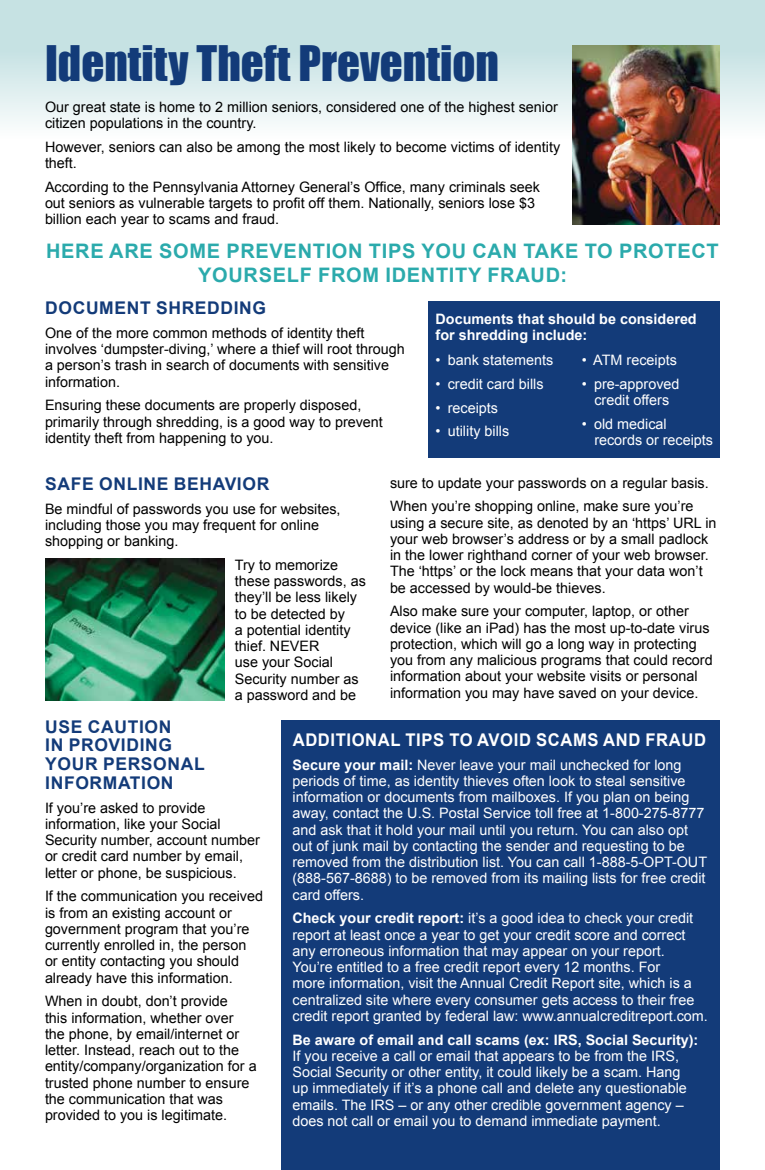
<style>
.page{position:relative;width:765px;height:1170px;background:#fff}
.page>*{position:absolute;margin:0;border:0;box-sizing:border-box;transform-origin:0 0}
.t1{font:45px "Impact";color:#133b79}
.t2{font:700 20px/23.8px "Arial";letter-spacing:.035em;color:#2baaac;text-align:center}
.t3{font:700 17.5px/18.8px "Arial";letter-spacing:.035em;color:#133b79}
.t4{font:700 17.5px "Arial";letter-spacing:.035em;color:#fff;scale:.95 1}
.t5{font:14.38px/16.2px "Arial";color:#000}
.t6{font:14.38px/16.2px "Arial";color:#fff}
.t7{font:700 14.38px/16.2px "Arial";color:#fff}
.s1{font-weight:700}
</style>
<div class="page">
<div style="left:0;top:0;width:765px;height:149px;background:linear-gradient(to bottom,#b8dbdc,#fdfefe)"></div>
<div style="left:281px;top:720px;width:439px;height:450px;background:#133b79"></div>
<img style="left:572px;top:45px;width:148px;height:179px">
<div style="left:429px;top:302px;width:291px;height:156px;background:#133b79"></div>
<img style="left:45px;top:559px;width:180px;height:142px">
<h1 class="t1" style="left:45px;top:28px;width:456px">Identity Theft Prevention</h1>
<p class="t5" style="left:45px;top:98px;width:514px">Our great state is home to 2 million seniors, considered one of the highest senior citizen populations in the country.</p>
<p class="t5" style="left:45px;top:138px;width:517px">However, seniors can also be among the most likely to become victims of identity theft.</p>
<p class="t5" style="left:45px;top:178px;width:497px">According to the Pennsylvania Attorney General’s Office, many criminals seek out seniors as vulnerable targets to profit off them. Nationally, seniors lose $3 billion each year to scams and fraud.</p>
<h2 class="t2" style="left:46px;top:240px;width:674px">HERE ARE SOME PREVENTION TIPS YOU CAN TAKE TO PROTECT<br>YOURSELF FROM IDENTITY FRAUD:</h2>
<p class="t3" style="left:45px;top:299px;width:222px">DOCUMENT SHREDDING</p>
<p class="t5" style="left:45px;top:325px;width:361px">One of the more common methods of identity theft involves ‘dumpster-diving,’ where a thief will root through a person’s trash in search of documents with sensitive information.</p>
<p class="t5" style="left:45px;top:397px;width:339px">Ensuring these documents are properly disposed, primarily through shredding, is a good way to prevent identity theft from happening to you.</p>
<p class="t7" style="left:436px;top:311px;width:263px">Documents that should be considered for shredding include:</p>
<p class="t6" style="left:436px;top:352px;width:119px">• bank statements</p>
<p class="t6" style="left:436px;top:376px;width:110px">• credit card bills</p>
<p class="t6" style="left:436px;top:399px;width:64px">• receipts</p>
<p class="t6" style="left:436px;top:423px;width:75px">• utility bills</p>
<p class="t6" style="left:582px;top:352px;width:97px">• ATM receipts</p>
<p class="t6" style="left:582px;top:376px;width:99px;text-align:center">• pre-approved credit offers</p>
<p class="t6" style="left:594px;top:416px;width:120px;text-indent:-12px">• old medical records or receipts</p>
<p class="t3" style="left:45px;top:475px;width:225px">SAFE ONLINE BEHAVIOR</p>
<p class="t5" style="left:45px;top:500px;width:297px">Be mindful of passwords you use for websites, including those you may frequent for online shopping or banking.</p>
<p class="t5" style="left:235px;top:557px;width:133px">Try to memorize these passwords, as they’ll be less likely to be detected by<br>a potential identity thief. NEVER<br>use your Social<br>Security number as a password and be</p>
<p class="t5" style="left:390px;top:471px;width:320px;line-height:23.8px">sure to update your passwords on a regular basis.<br>When you’re shopping online, make sure you’re</p>
<p class="t5" style="left:390px;top:514px;width:328px">using a secure site, as denoted by an ‘https’ URL in your web browser’s address or by a small padlock in the lower righthand corner of your web browser.<br>The ‘https’ or the lock means that your data won’t be accessed by would-be thieves.</p>
<p class="t5" style="left:390px;top:603px;width:324px">Also make sure your computer, laptop, or other device (like an iPad) has the most up-to-date virus protection, which will go a long way in protecting you from any malicious programs that could record information about your website visits or personal information you may have saved on your device.</p>
<p class="t3" style="left:45px;top:717px;width:161px">USE CAUTION<br>IN PROVIDING<br>YOUR PERSONAL<br>INFORMATION</p>
<p class="t5" style="left:45px;top:799px;width:216px">If you’re asked to provide information, like your Social<br>Security number, account number or credit card number by email, letter or phone, be suspicious.</p>
<p class="t5" style="left:45px;top:888px;width:220px">If the communication you received is from an existing account or government program that you’re currently enrolled in, the person<br>or entity contacting you should already have this information.</p>
<p class="t5" style="left:45px;top:993px;width:213px">When in doubt, don’t provide<br>this information, whether over the phone, by email/internet or letter. Instead, reach out to the entity/company/organization for a trusted phone number to ensure the communication that was provided to you is legitimate.</p>
<p class="t4" style="left:293px;top:728px;width:437px">ADDITIONAL TIPS TO AVOID SCAMS AND FRAUD</p>
<p class="t6" style="left:292px;top:756px;width:416px"><span class="s1">Secure your mail:</span> Never leave your mail unchecked for long periods of time, as identity thieves often look to steal sensitive information or documents from mailboxes. If you plan on being away, contact the U.S. Postal Service toll free at 1-800-275-8777 and ask that it hold your mail until you return. You can also opt out of junk mail by contacting the sender and requesting to be removed from the distribution list. You can call 1-888-5-OPT-OUT (888-567-8688) to be removed from its mailing lists for free credit card offers.</p>
<p class="t6" style="left:292px;top:910px;width:417px"><span class="s1">Check your credit report:</span> it’s a good idea to check your credit report at least once a year to get your credit score and correct any erroneous information that may appear on your report.<br>You’re entitled to a free credit report every 12 months. For<br>more information, visit the Annual Credit Report site, which is a centralized site where every consumer gets access to their free credit report granted by federal law: www.annualcreditreport.com.</p>
<p class="t7" style="left:292px;top:1032px;width:407px">Be aware of email and call scams (ex: IRS, Social Security):</p>
<p class="t6" style="left:292px;top:1048px;width:396px">If you receive a call or email that appears to be from the IRS, Social Security or other entity, it could likely be a scam. Hang up immediately if it’s a phone call and delete any questionable emails. The IRS – or any other credible government agency – does not call or email you to demand immediate payment.</p>
</div>
